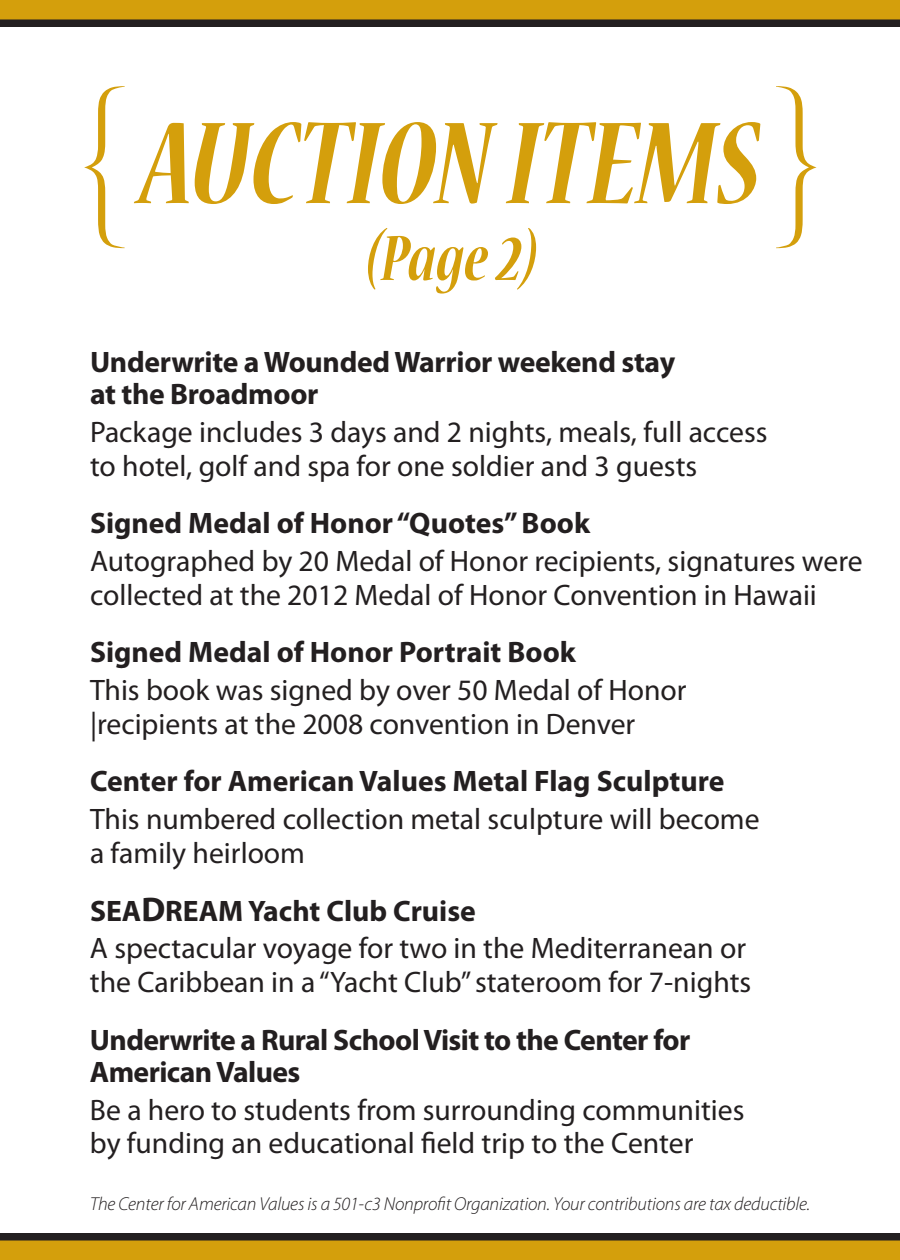
<style>
.page{position:relative;width:900px;height:1260px;background:#fff}
.page>*{position:absolute;margin:0;border:0;box-sizing:border-box;transform-origin:0 0}
.t1{font:132.25px "Nueva MM It 540 200";letter-spacing:-.105em;color:#d49f0c}
.t2{font:72.5px "Nueva MM It 540 200";color:#d49f0c}
.t3{font:29.75px/33.8px "Myriad Pro";color:#231f20}
.t4{font:700 29.75px/32.5px "Myriad Pro";letter-spacing:-.01em;color:#231f20}
.t5{font:italic 300 18.75px "Myriad Pro";letter-spacing:-.01em;color:#231f20}
.s1{font-weight:700}
.s2{font-weight:700;font-size:34.5px}
</style>
<div class="page">
<svg style="left:84px;top:86px;width:41px;height:162px"></svg>
<svg style="left:776px;top:86px;width:41px;height:162px"></svg>
<div style="left:0;top:1237px;width:900px;height:23px;background:#d49f0c"></div>
<div style="left:0;top:1233px;width:900px;height:8px;background:#231f20"></div>
<div style="left:0;top:0;width:900px;height:23px;background:#d49f0c"></div>
<div style="left:0;top:19px;width:900px;height:8px;background:#231f20"></div>
<h1 class="t1" style="left:140px;top:104px;width:631px">AUCTION ITEMS</h1>
<h2 class="t2" style="left:364px;top:226px;width:176px">(Page 2)</h2>
<p class="t4" style="left:90px;top:345px;width:587px">Underwrite a Wounded Warrior weekend stay at the Broadmoor</p>
<p class="t3" style="left:90px;top:414px;width:679px">Package includes 3 days and 2 nights, meals, full access to hotel, golf and spa for one soldier and 3 guests</p>
<p class="t4" style="left:90px;top:506px;width:502px">Signed Medal of Honor “Quotes” Book</p>
<p class="t3" style="left:90px;top:544px;width:774px">Autographed by 20 Medal of Honor recipients, signatures were collected at the 2012 Medal of Honor Convention in Hawaii</p>
<p class="t4" style="left:90px;top:635px;width:487px">Signed Medal of Honor Portrait Book</p>
<p class="t3" style="left:90px;top:673px;width:598px">This book was signed by over 50 Medal of Honor |recipients at the 2008 convention in Denver</p>
<p class="t4" style="left:90px;top:764px;width:636px">Center for American Values Metal Flag Sculpture</p>
<p class="t3" style="left:90px;top:802px;width:671px">This numbered collection metal sculpture will become a family heirloom</p>
<p class="t3" style="left:90px;top:891px;width:658px;line-height:37.5px"><span class="s1">SEA</span><span class="s2">D</span><span class="s1">REAM Yacht Club Cruise<br></span>A spectacular voyage for two in the Mediterranean or</p>
<p class="t3" style="left:90px;top:964px;width:663px">the Caribbean in a “Yacht Club” stateroom for 7-nights</p>
<p class="t4" style="left:90px;top:1022px;width:602px">Underwrite a Rural School Visit to the Center for<br>American Values</p>
<p class="t3" style="left:90px;top:1092px;width:656px">Be a hero to students from surrounding communities by funding an educational field trip to the Center</p>
<p class="t5" style="left:90px;top:1193px;width:722px">The Center for American Values is a 501-c3 Nonprofit Organization. Your contributions are tax deductible.</p>
</div>
